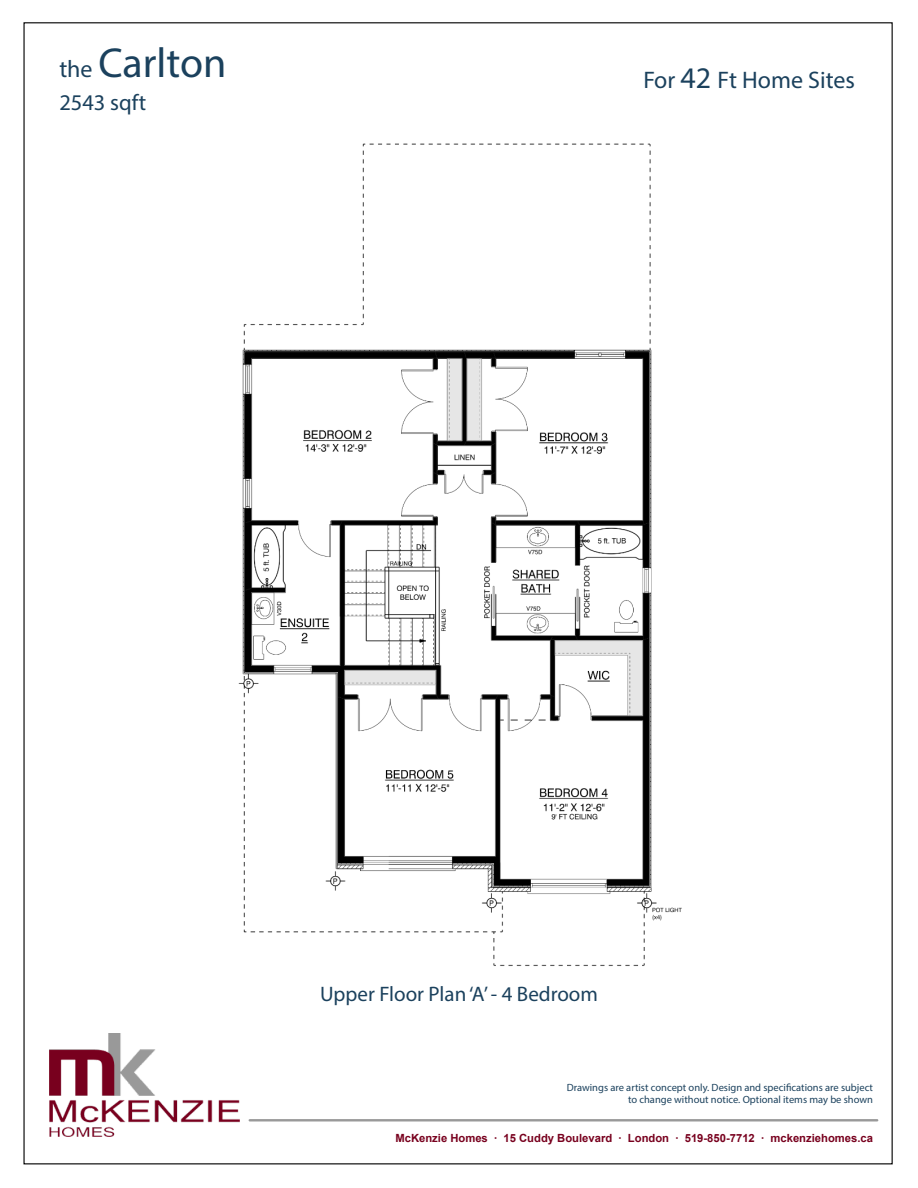
<style>
.page{position:relative;width:918px;height:1188px;background:#fff}
.page>*{position:absolute;margin:0;border:0;box-sizing:border-box;transform-origin:0 0}
.t1{font:42px "Myriad Pro";color:#1b415d}
.t2{font:24px "Myriad Pro";color:#1b415d}
.t3{font:22.5px "Myriad Pro";color:#1b415d}
.t4{font:21px "Myriad Pro";color:#1b415d}
.t5{font:700 11.25px "Arial";color:#78001e}
.t6{font:10.5px/12.6px "Myriad Pro";color:#1b415d;text-align:right}
.s1{font-size:24px}
.s2{font-size:30px}
</style>
<div class="page">
<img style="left:49px;top:1034px;width:190px;height:102px">
<hr style="left:250px;top:1119px;width:627px;height:2px;background:#999">
<img style="left:238px;top:143px;width:444px;height:823px">
<h1 class="t1" style="left:59px;top:46px;width:169px"><span class="s1">the</span> Carlton</h1>
<h3 class="t3" style="left:59px;top:93px;width:88px">2543 sqft</h3>
<h2 class="t2" style="left:643px;top:70px;width:213px">For <span class="s2">42</span> Ft Home Sites</h2>
<h3 class="t4" style="left:320px;top:985px;width:279px">Upper Floor Plan ‘A’ - 4 Bedroom</h3>
<p class="t6" style="left:567px;top:1082px;width:308px">Drawings are artist concept only. Design and specifications are subject to change without notice. Optional items may be shown</p>
<p class="t5" style="left:395px;top:1134px;width:479px">McKenzie Homes ∙ 15 Cuddy Boulevard ∙ London ∙ 519-850-7712 ∙ mckenziehomes.ca</p>
</div>
